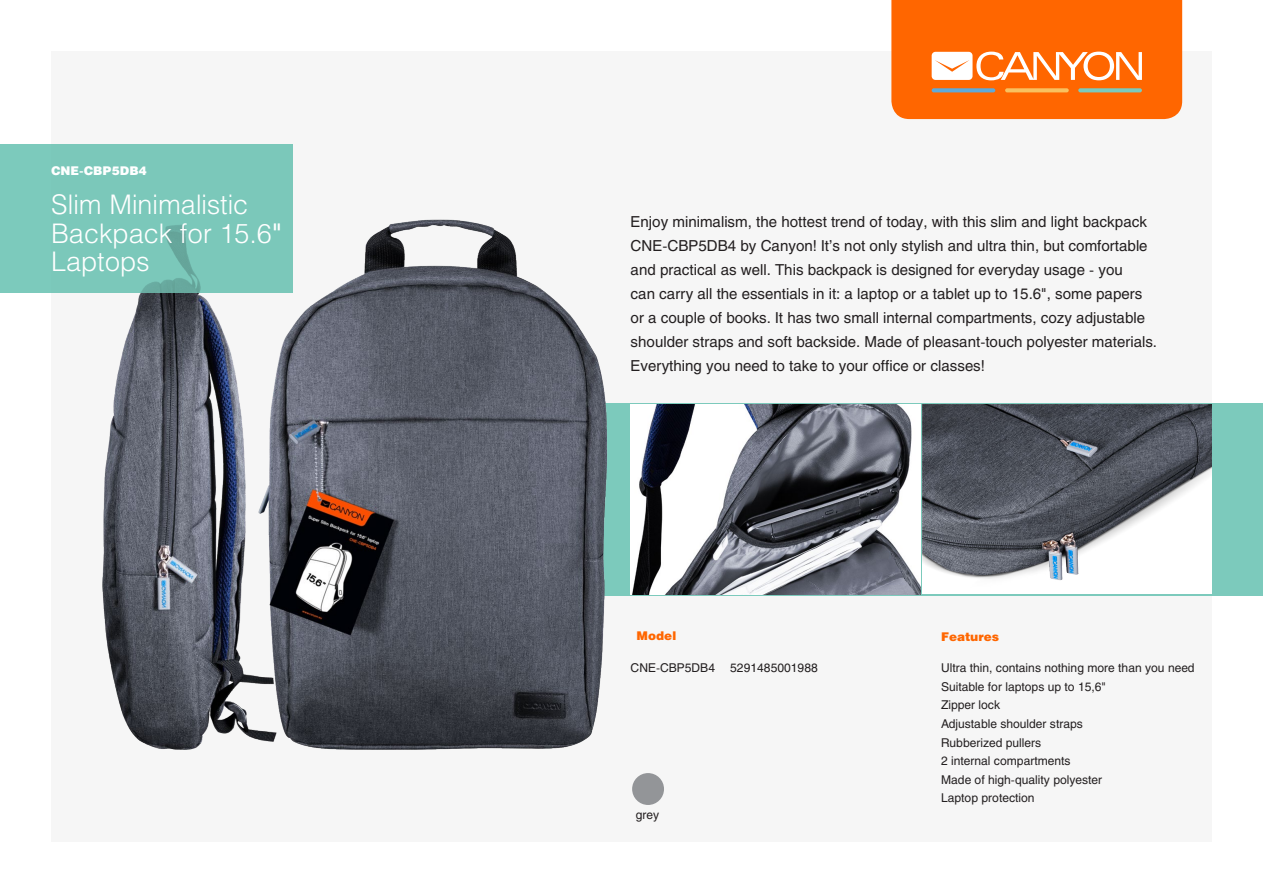
<style>
.page{position:relative;width:1263px;height:893px;background:#fff}
.page>*{position:absolute;margin:0;border:0;box-sizing:border-box;transform-origin:0 0}
.t1{font:27px/28.5px "Helios Light C";color:#fff}
.t2{font:15px/24px "Helios C";color:#231f20}
.t3{font:12px/18.6px "Helios C";color:#231f20}
.t4{font:12px "Helios Black C";color:#f60}
.t5{font:12px "Helios Black C";color:#fff}
.s1{font-family:"Helios C"}
</style>
<div class="page">
<div style="left:51px;top:51px;width:1161px;height:791px;background:#f6f6f6"></div>
<div style="left:391px;top:403px;width:872px;height:193px;background:#7ccabc"></div>
<img style="left:102px;top:219px;width:545px;height:566px">
<div style="left:0;top:144px;width:293px;height:149px;background:#7bc8ba"></div>
<img style="left:923px;top:404px;width:289px;height:188px">
<img style="left:631px;top:404px;width:289px;height:190px">
<div style="left:632px;top:773px;width:32px;height:32px;background:#939598;border-radius:50%"></div>
<svg style="left:891px;top:0;width:291px;height:119px;background:#fe7315"></svg>
<svg style="left:932px;top:88px;width:63px;height:4px"></svg>
<svg style="left:1005px;top:88px;width:64px;height:4px"></svg>
<svg style="left:1078px;top:88px;width:64px;height:4px"></svg>
<p class="t5" style="left:51px;top:163px;width:97px">CNE-CBP5DB4</p>
<h1 class="t1" style="left:51px;top:190px;width:232px">Slim Minimalistic<br>Backpack for 15.6<span class="s1">"<br></span>Laptops</h1>
<p class="t2" style="left:631px;top:210px;width:528px">Enjoy minimalism, the hottest trend of today, with this slim and light backpack CNE-CBP5DB4 by Canyon! It’s not only stylish and ultra thin, but comfortable and practical as well. This backpack is designed for everyday usage - you<br>can carry all the essentials in it: a laptop or a tablet up to 15.6", some papers or a couple of books. It has two small internal compartments, cozy adjustable shoulder straps and soft backside. Made of pleasant-touch polyester materials.<br>Everything you need to take to your office or classes!</p>
<p class="t4" style="left:637px;top:628px;width:41px">Model</p>
<p class="t3" style="left:631px;top:659px;width:86px">CNE-CBP5DB4</p>
<p class="t3" style="left:730px;top:659px;width:89px">5291485001988</p>
<p class="t3" style="left:636px;top:806px;width:25px">grey</p>
<p class="t4" style="left:941px;top:629px;width:60px">Features</p>
<p class="t3" style="left:941px;top:658px;width:255px">Ultra thin, contains nothing more than you need<br>Suitable for laptops up to 15,6"<br>Zipper lock<br>Adjustable shoulder straps<br>Rubberized pullers<br>2 internal compartments<br>Made of high-quality polyester<br>Laptop protection</p>
</div>
